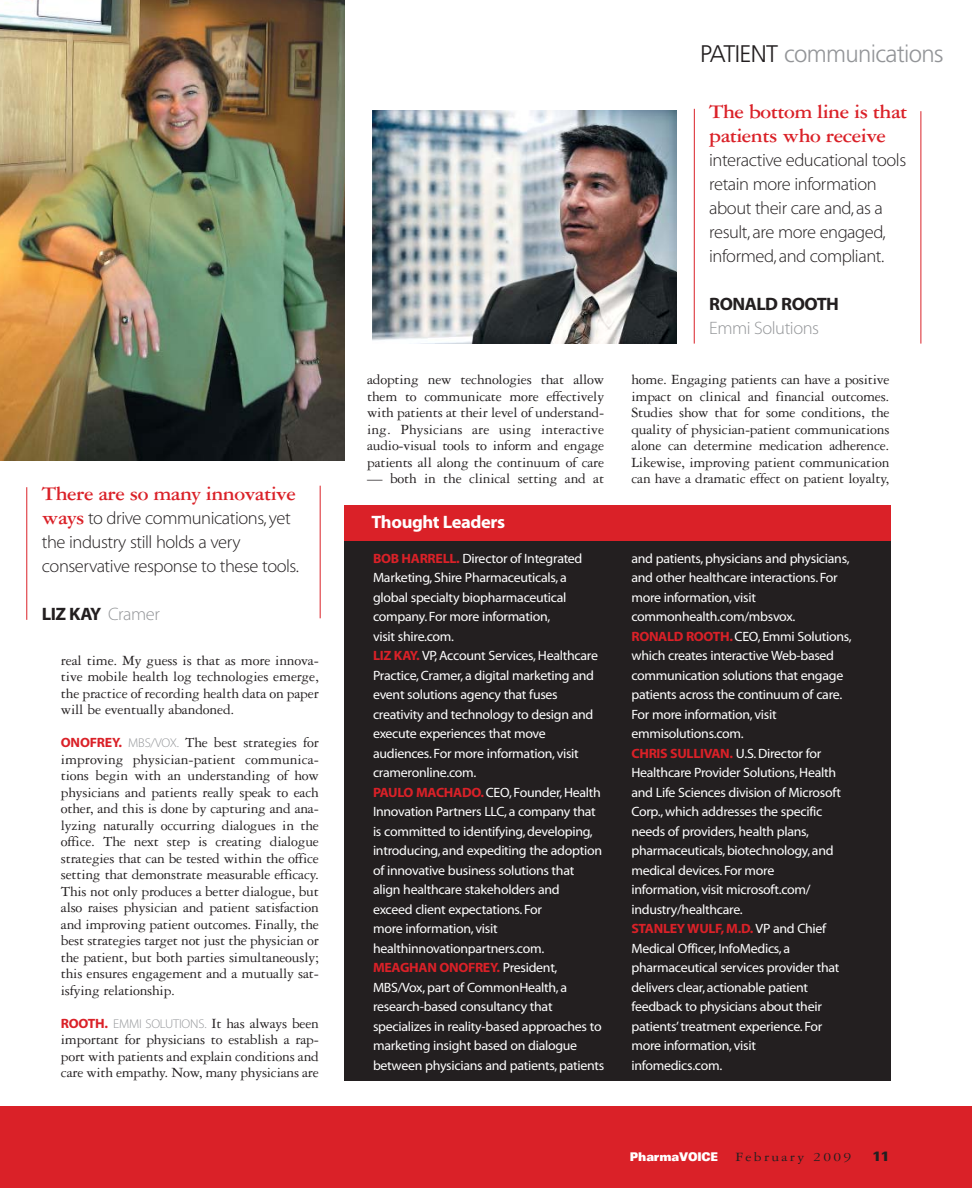
<style>
.page{position:relative;width:972px;height:1188px;background:#fff}
.page>*{position:absolute;margin:0;border:0;box-sizing:border-box;transform-origin:0 0}
.t1{font:300 24px "Frutiger";letter-spacing:-.03em;color:#939598}
.t2{font:700 21px/24px "Garamond Three";letter-spacing:-.025em;color:#da2128}
.t3{font:18px/24px "Myriad MM 215 600";letter-spacing:-.025em;color:#231f20}
.t4{font:18px "Myriad MM 700 600";letter-spacing:-.03em;color:#231f20}
.t5{font:18px "Myriad MM 700 600";letter-spacing:-.025em;color:#fff}
.t6{font:18px "Myriad MM 215 600";letter-spacing:-.025em;color:#939598}
.t7{font:15px/16.5px "Garamond Three";letter-spacing:-.015em;color:#231f20;text-align:justify}
.t8{font:13.5px/19.5px "Myriad MM 400 600";letter-spacing:-.02em;color:#fff}
.t9{font:13.5px "Myriad MM 700 600";letter-spacing:-.02em;color:#da2128}
.t10{font:13.5px "Garamond Three";letter-spacing:.15em;color:#231f20;scale:1.15 1}
.t11{font:700 condensed 13.5px "Univers";color:#231f20;scale:1.4 1}
.t12{font:900 expanded 12px "Univers";letter-spacing:-.015em;color:#fff;scale:.75 1}
.s1{font-family:"Garamond Three";font-weight:700;font-size:21px;color:#da2128}
.s2{font-family:"Myriad MM 215 600";color:#939598}
.s3{font-family:"Myriad MM 700 600";font-size:13.5px;color:#da2128}
.s4{font-family:"Myriad MM 215 600";font-size:12.75px;color:#939598}
.s5{font-family:"Myriad MM 700 600";color:#da2128}
.s6{font-family:"Myriad MM 400 600";color:#fff}
.s7{color:#231f20}
</style>
<div class="page">
<div style="left:0;top:1107px;width:972px;height:81px;background:#da2128"></div>
<div style="left:345px;top:516px;width:546px;height:565px;background:#231f20"></div>
<div style="left:345px;top:506px;width:546px;height:35px;background:#da2128"></div>
<hr style="left:27px;top:487px;width:1px;height:133px;background:#da2128">
<img style="left:372px;top:110px;width:304px;height:233px">
<hr style="left:320px;top:486px;width:1px;height:132px;background:#da2128">
<hr style="left:694px;top:109px;width:1px;height:235px;background:#da2128">
<hr style="left:921px;top:111px;width:1px;height:233px;background:#da2128">
<img style="left:0;top:0;width:345px;height:461px">
<h2 class="t2" style="left:42px;top:483px;width:256px">There are so many innovative</h2>
<h3 class="t3" style="left:42px;top:507px;width:259px"><span class="s1">ways</span> to drive communications, yet the industry still holds a very conservative response to these tools.</h3>
<h3 class="t4" style="left:42px;top:607px;width:120px">LIZ KAY <span class="s2">Cramer</span></h3>
<p class="t7" style="left:61px;top:653px;width:260px">real time. My guess is that as more innova&shy;tive mobile health log technologies emerge, the practice of recording health data on paper will be eventually abandoned.</p>
<p class="t7" style="left:61px;top:736px;width:260px"><span class="s3">ONOFREY.</span> <span class="s4">MBS/VOX.</span> The best strategies for improving physician-patient communica&shy;tions begin with an understanding of how physicians and patients really speak to each other, and this is done by capturing and ana&shy;lyzing naturally occurring dialogues in the office. The next step is creating dialogue strategies that can be tested within the office setting that demonstrate measurable efficacy.<br>This not only produces a better dialogue, but also raises physician and patient satisfaction and improving patient outcomes. Finally, the best strategies target not just the physician or the patient, but both parties simultaneously; this ensures engagement and a mutually sat&shy;isfying relationship.</p>
<p class="t7" style="left:61px;top:1016px;width:260px"><span class="s3">ROOTH.</span> <span class="s4">EMMI SOLUTIONS.</span> It has always been important for physicians to establish a rap&shy;port with patients and explain conditions and care with empathy. Now, many physicians are</p>
<p class="t7" style="left:367px;top:373px;width:239px">adopting new technologies that allow them to communicate more effectively with patients at their level of understand&shy;ing. Physicians are using interactive audio-visual tools to inform and engage patients all along the continuum of care</p>
<p class="t7" style="left:367px;top:472px;width:239px">— both in the clinical setting and at</p>
<h3 class="t5" style="left:371px;top:515px;width:135px">Thought Leaders</h3>
<p class="t8" style="left:373px;top:550px;width:231px"><span class="s5">BOB HARRELL.</span> Director of Integrated Marketing, Shire Pharmaceuticals, a global specialty biopharmaceutical company. For more information,<br>visit shire.com.<br><span class="s5">LIZ KAY.</span> VP, Account Services, Healthcare Practice, Cramer, a digital marketing and event solutions agency that fuses creativity and technology to design and execute experiences that move audiences. For more information, visit crameronline.com.<br><span class="s5">PAULO MACHADO.</span>CEO, Founder, Health Innovation Partners LLC, a company that is committed to identifying, developing, introducing, and expediting the adoption of innovative business solutions that align healthcare stakeholders and exceed client expectations. For<br>more information, visit healthinnovationpartners.com.</p>
<p class="t9" style="left:373px;top:963px;width:186px">MEAGHAN ONOFREY. <span class="s6">President,</span></p>
<p class="t8" style="left:373px;top:979px;width:233px">MBS/Vox, part of CommonHealth, a research-based consultancy that specializes in reality-based approaches to marketing insight based on dialogue between physicians and patients, patients</p>
<h1 class="t1" style="left:700px;top:44px;width:245px"><span class="s7">PATIENT</span> communications</h1>
<h2 class="t2" style="left:709px;top:101px;width:200px">The bottom line is that patients who receive</h2>
<h3 class="t3" style="left:709px;top:149px;width:199px">interactive educational tools retain more information about their care and, as a result, are more engaged, informed, and compliant.</h3>
<h3 class="t4" style="left:709px;top:297px;width:131px">RONALD ROOTH</h3>
<h3 class="t6" style="left:709px;top:321px;width:111px">Emmi Solutions</h3>
<p class="t7" style="left:632px;top:373px;width:260px">home. Engaging patients can have a positive impact on clinical and financial outcomes.<br>Studies show that for some conditions, the quality of physician-patient communications alone can determine medication adherence.<br>Likewise, improving patient communication can have a dramatic effect on patient loyalty,</p>
<p class="t8" style="left:631px;top:550px;width:222px">and patients, physicians and physicians, and other healthcare interactions. For more information, visit commonhealth.com/mbsvox.<br><span class="s5">RONALD ROOTH.</span>CEO, Emmi Solutions, which creates interactive Web-based communication solutions that engage patients across the continuum of care.<br>For more information, visit emmisolutions.com.<br><span class="s5">CHRIS SULLIVAN.</span> U.S. Director for Healthcare Provider Solutions, Health and Life Sciences division of Microsoft Corp., which addresses the specific needs of providers, health plans, pharmaceuticals, biotechnology, and medical devices. For more<br>information, visit microsoft.com/ industry/healthcare.</p>
<p class="t9" style="left:631px;top:924px;width:196px">STANLEY WULF, M.D. <span class="s6">VP and Chief</span></p>
<p class="t8" style="left:631px;top:940px;width:210px">Medical Officer, InfoMedics, a pharmaceutical services provider that delivers clear, actionable patient feedback to physicians about their patients’ treatment experience. For more information, visit infomedics.com.</p>
<p class="t12" style="left:630px;top:1152px;width:119px">PharmaVOICE</p>
<p class="t10" style="left:735px;top:1152px;width:102px">February 2009</p>
<p class="t11" style="left:873px;top:1151px;width:13px">11</p>
</div>
